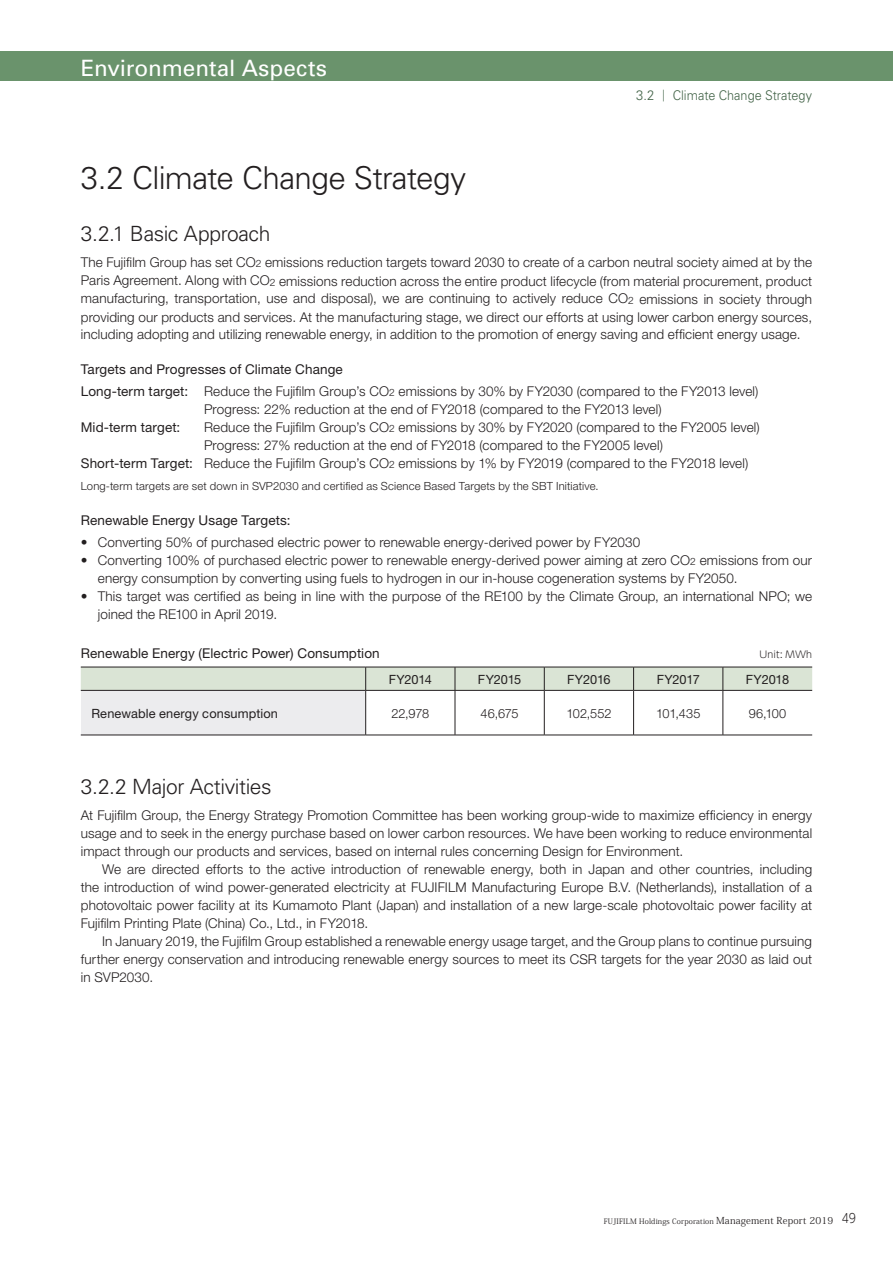
<style>
.page{position:relative;width:893px;height:1263px;background:#fff}
.page>*{position:absolute;margin:0;border:0;box-sizing:border-box;transform-origin:0 0}
.t1{font:300 31.5px "Univers";letter-spacing:-.025em;color:#231f20}
.t2{font:22.5px "Univers";color:#fff}
.t3{font:300 21px "Univers";letter-spacing:-.02em;color:#231f20}
.t4{font:300 13.5px/18px "Helvetica Neue LT Std";letter-spacing:.01em;color:#231f20;text-align:justify}
.t5{font:13.5px "Helvetica Neue LT Std";letter-spacing:.01em;color:#231f20}
.t6{font:300 13.35px "Univers";color:#426347;scale:.95 1}
.t7{font:12.75px "Helvetica Neue LT Std";letter-spacing:.01em;color:#231f20}
.t8{font:300 12.75px "Helvetica Neue LT Std";letter-spacing:-.015em;color:#231f20}
.t9{font:300 11.25px "Helvetica Neue LT Std";letter-spacing:.015em;color:#231f20}
.t10{font:300 9.6px "UD Shin Go Pro";letter-spacing:.01em;color:#231f20}
.t11{font:7.5px "Koz Min Pro";letter-spacing:.02em;color:#231f20}
.s1{font-size:13.65px}
.s2{font-family:"UD Shin Go Pro";font-size:11.7px}
.s3{font-size:10.2px}
.s4{font-weight:400}
.s5{font-size:9.6px}
.s6{font-family:"UD Shin Go Pro";font-weight:300;font-size:12.75px}
</style>
<div class="page">
<div style="left:0;top:51px;width:893px;height:30px;background:#6a936c"></div>
<hr style="left:366px;top:735px;width:89px;height:1px;background:#231f20">
<hr style="left:455px;top:735px;width:89px;height:1px;background:#231f20">
<hr style="left:544px;top:735px;width:90px;height:1px;background:#231f20">
<hr style="left:634px;top:735px;width:89px;height:1px;background:#231f20">
<svg style="left:81px;top:667px;width:731px;height:68px"></svg>
<hr style="left:723px;top:690px;width:89px;height:1px;background:#231f20">
<hr style="left:723px;top:690px;width:1px;height:45px;background:#231f20">
<hr style="left:723px;top:735px;width:89px;height:1px;background:#231f20">
<hr style="left:81px;top:690px;width:285px;height:1px;background:#231f20">
<hr style="left:81px;top:735px;width:285px;height:1px;background:#231f20">
<hr style="left:365px;top:690px;width:1px;height:45px;background:#231f20">
<h2 class="t2" style="left:81px;top:55px;width:248px">Environmental Aspects</h2>
<p class="t6" style="left:636px;top:87px;width:187px"><span class="s1">3</span>.<span class="s1">2</span> <span class="s2">｜</span> Climate Change Strategy</p>
<h1 class="t1" style="left:81px;top:159px;width:387px">3.2 Climate Change Strategy</h1>
<h3 class="t3" style="left:81px;top:221px;width:191px">3.2.1 Basic Approach</h3>
<p class="t4" style="left:81px;top:253px;width:733px">The Fujifilm Group has set CO<span class="s3">2</span> emissions reduction targets toward 2030 to create of a carbon neutral society aimed at by the Paris Agreement. Along with CO<span class="s3">2</span> emissions reduction across the entire product lifecycle (from material procurement, product manufacturing, transportation, use and disposal), we are continuing to actively reduce CO<span class="s3">2</span> emissions in society through providing our products and services. At the manufacturing stage, we direct our efforts at using lower carbon energy sources, including adopting and utilizing renewable energy, in addition to the promotion of energy saving and efficient energy usage.</p>
<p class="t4" style="left:81px;top:358px;width:679px;line-height:22.2px"><span class="s4">Targets and Progresses of Climate Change<br>Long-term target:</span> Reduce the Fujifilm Group’s CO<span class="s3">2</span> emissions by 30% by FY2030 (compared to the FY2013 level)</p>
<p class="t4" style="left:204px;top:400px;width:459px">Progress: 22% reduction at the end of FY2018 (compared to the FY2013 level)</p>
<p class="t5" style="left:81px;top:419px;width:101px">Mid-term target:</p>
<p class="t4" style="left:204px;top:418px;width:557px">Reduce the Fujifilm Group’s CO<span class="s3">2</span> emissions by 30% by FY2020 (compared to the FY2005 level)</p>
<p class="t4" style="left:204px;top:436px;width:460px">Progress: 27% reduction at the end of FY2018 (compared to the FY2005 level)</p>
<p class="t4" style="left:81px;top:454px;width:669px"><span class="s4">Short-term Target:</span> Reduce the Fujifilm Group’s CO<span class="s3">2</span> emissions by 1% by FY2019 (compared to the FY2018 level)</p>
<p class="t9" style="left:81px;top:479px;width:519px">Long-term targets are set down in SVP2030 and certified as Science Based Targets by the SBT Initiative.</p>
<p class="t5" style="left:81px;top:512px;width:211px">Renewable Energy Usage Targets:</p>
<p class="t4" style="left:81px;top:533px;width:561px">• Converting 50% of purchased electric power to renewable energy-derived power by FY2030</p>
<p class="t4" style="left:98px;top:551px;width:716px;text-indent:-17px">• Converting 100% of purchased electric power to renewable energy-derived power aiming at zero CO<span class="s3">2</span> emissions from our energy consumption by converting using fuels to hydrogen in our in-house cogeneration systems by FY2050.</p>
<p class="t4" style="left:98px;top:587px;width:716px;text-indent:-17px">• This target was certified as being in line with the purpose of the RE100 by the Climate Group, an international NPO; we joined the RE100 in April 2019.</p>
<p class="t5" style="left:81px;top:645px;width:300px">Renewable Energy (Electric Power) Consumption</p>
<p class="t10" style="left:759px;top:647px;width:54px">Unit: MWh</p>
<p class="t7" style="left:389px;top:672px;width:45px">FY2014</p>
<p class="t7" style="left:478px;top:672px;width:45px">FY2015</p>
<p class="t7" style="left:567px;top:672px;width:45px">FY2016</p>
<p class="t7" style="left:657px;top:672px;width:45px">FY2017</p>
<p class="t7" style="left:746px;top:672px;width:45px">FY2018</p>
<p class="t7" style="left:91px;top:706px;width:188px">Renewable energy consumption</p>
<p class="t8" style="left:391px;top:706px;width:39px">22,978</p>
<p class="t8" style="left:481px;top:706px;width:40px">46,675</p>
<p class="t8" style="left:566px;top:706px;width:47px">102,552</p>
<p class="t8" style="left:656px;top:706px;width:46px">101,435</p>
<p class="t8" style="left:749px;top:706px;width:39px">96,100</p>
<h3 class="t3" style="left:81px;top:774px;width:192px">3.2.2 Major Activities</h3>
<p class="t4" style="left:81px;top:806px;width:733px">At Fujifilm Group, the Energy Strategy Promotion Committee has been working group-wide to maximize efficiency in energy usage and to seek in the energy purchase based on lower carbon resources. We have been working to reduce environmental impact through our products and services, based on internal rules concerning Design for Environment.</p>
<p class="t4" style="left:81px;top:860px;width:733px;text-indent:21px">We are directed efforts to the active introduction of renewable energy, both in Japan and other countries, including the introduction of wind power-generated electricity at FUJIFILM Manufacturing Europe B.V. (Netherlands), installation of a photovoltaic power facility at its Kumamoto Plant (Japan) and installation of a new large-scale photovoltaic power facility at Fujifilm Printing Plate (China) Co., Ltd., in FY2018.</p>
<p class="t4" style="left:81px;top:932px;width:733px;text-indent:21px">In January 2019, the Fujifilm Group established a renewable energy usage target, and the Group plans to continue pursuing further energy conservation and introducing renewable energy sources to meet its CSR targets for the year 2030 as laid out in SVP2030.</p>
<p class="t11" style="left:604px;top:1215px;width:254px">FUJIFILM Holdings Corporation <span class="s5">Management Report 2019</span> <span class="s6">49</span></p>
</div>
